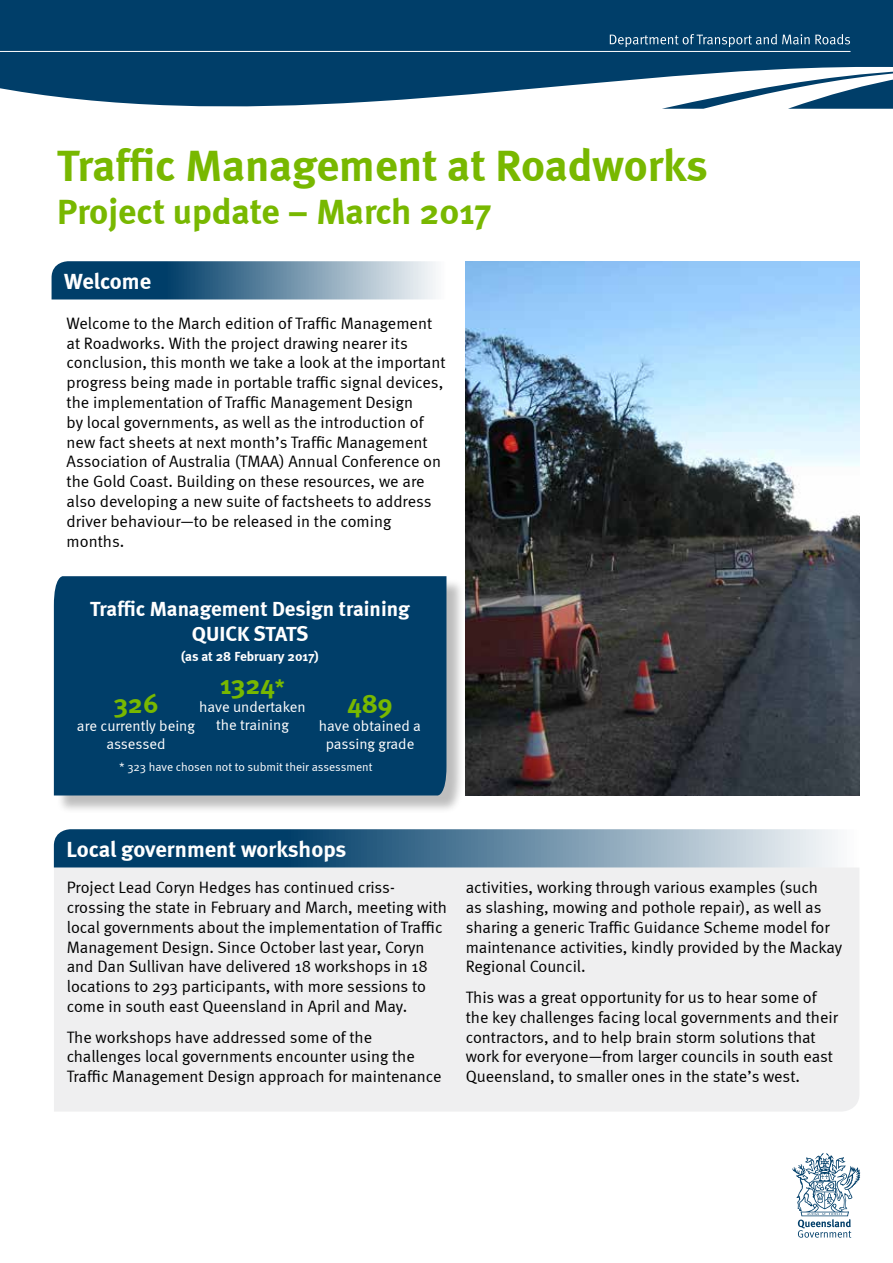
<style>
.page{position:relative;width:893px;height:1263px;background:#fff}
.page>*{position:absolute;margin:0;border:0;box-sizing:border-box;transform-origin:0 0}
.t1{font:700 45px "Meta";color:#78b800}
.t2{font:700 36px "Meta";color:#78b800}
.t3{font:700 27px "Meta";color:#78b800}
.t4{font:700 22.5px "Meta";color:#fff}
.t5{font:700 21px/25.2px "Meta";color:#fff;text-align:center}
.t6{font:16.5px/19.8px "Meta Normal";color:#000}
.t7{font:15px/18px "Meta Normal";color:#fff;text-align:center}
.t8{font:700 13.5px "Meta";color:#fff}
.t9{font:12px "Meta Normal";color:#fff}
.s1{font-size:21px}
</style>
<div class="page">
<div style="left:56px;top:578px;width:409px;height:236px;background:#000;opacity:.26"></div>
<div style="left:54px;top:576px;width:392px;height:219px;background:#003e69"></div>
<svg style="left:52px;top:261px;width:384px;height:38px;background:#577f9c"></svg>
<div style="left:54px;top:867px;width:805px;height:244px;background:#efeff0"></div>
<svg style="left:54px;top:829px;width:784px;height:38px;background:#577f9b"></svg>
<img style="left:466px;top:261px;width:393px;height:534px">
<svg style="left:0;top:0;width:893px;height:109px;background:#265b7f"></svg>
<svg style="left:792px;top:1153px;width:68px;height:85px"></svg>
<hr style="left:0;top:51px;width:850px;height:1px;background:#fff">
<svg style="left:610px;top:34px;width:240px;height:13px;background:#336486"></svg>
<h1 class="t1" style="left:57px;top:139px;width:652px">Traffic Management at Roadworks</h1>
<h2 class="t2" style="left:57px;top:190px;width:436px">Project update – March 2017</h2>
<h3 class="t4" style="left:64px;top:268px;width:88px">Welcome</h3>
<p class="t6" style="left:67px;top:313px;width:381px">Welcome to the March edition of Traffic Management at Roadworks. With the project drawing nearer its conclusion, this month we take a look at the important progress being made in portable traffic signal devices, the implementation of Traffic Management Design<br>by local governments, as well as the introduction of new fact sheets at next month’s Traffic Management Association of Australia (TMAA) Annual Conference on the Gold Coast. Building on these resources, we are also developing a new suite of factsheets to address driver behaviour—to be released in the coming months.</p>
<p class="t5" style="left:90px;top:596px;width:321px">Traffic Management Design training<br>QUICK STATS</p>
<p class="t8" style="left:181px;top:648px;width:139px">(as at 28 February 2017)</p>
<h3 class="t3" style="left:220px;top:669px;width:66px">1324<span class="s1">*</span></h3>
<p class="t7" style="left:199px;top:698px;width:108px">have undertaken the training</p>
<h3 class="t3" style="left:347px;top:687px;width:47px">489</h3>
<h3 class="t3" style="left:113px;top:687px;width:47px">326</h3>
<p class="t7" style="left:77px;top:717px;width:120px">are currently being assessed</p>
<p class="t9" style="left:119px;top:760px;width:255px">* 323 have chosen not to submit their assessment</p>
<p class="t7" style="left:319px;top:717px;width:104px">have obtained a passing grade</p>
<h3 class="t4" style="left:67px;top:836px;width:281px">Local government workshops</h3>
<p class="t6" style="left:67px;top:877px;width:382px">Project Lead Coryn Hedges has continued criss&shy;crossing the state in February and March, meeting with local governments about the implementation of Traffic Management Design. Since October last year, Coryn and Dan Sullivan have delivered 18 workshops in 18 locations to 293 participants, with more sessions to come in south east Queensland in April and May.</p>
<p class="t6" style="left:67px;top:1027px;width:376px">The workshops have addressed some of the challenges local governments encounter using the<br>Traffic Management Design approach for maintenance</p>
<p class="t6" style="left:466px;top:877px;width:378px">activities, working through various examples (such<br>as slashing, mowing and pothole repair), as well as sharing a generic Traffic Guidance Scheme model for maintenance activities, kindly provided by the Mackay Regional Council.</p>
<p class="t6" style="left:466px;top:987px;width:374px">This was a great opportunity for us to hear some of the key challenges facing local governments and their contractors, and to help brain storm solutions that work for everyone—from larger councils in south east Queensland, to smaller ones in the state’s west.</p>
</div>
